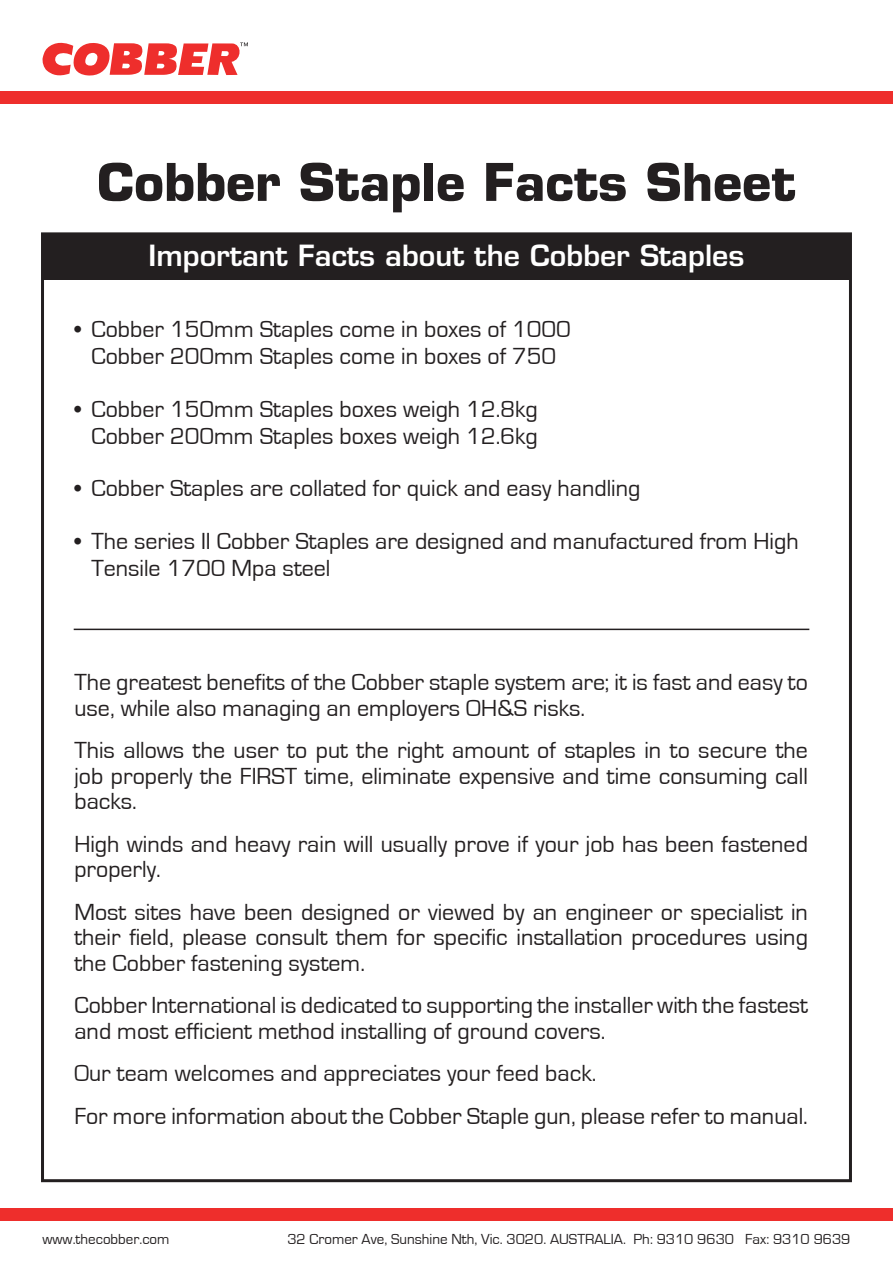
<style>
.page{position:relative;width:893px;height:1263px;background:#fff}
.page>*{position:absolute;margin:0;border:0;box-sizing:border-box;transform-origin:0 0}
.t1{font:700 50.55px "Eurostile";color:#231f20}
.t2{font:600 28.5px "Eurostile";color:#fff}
.t3{font:24px/25.5px "Eurostile";color:#231f20}
.t4{font:15px "Eurostile";color:#231f20}
</style>
<div class="page">
<div style="left:0;top:91px;width:893px;height:13px;background:#ee2e2c"></div>
<div style="left:0;top:1208px;width:893px;height:12px;background:#ee2e2c"></div>
<svg style="left:42px;top:42px;width:206px;height:34px"></svg>
<div style="left:43px;top:234px;width:807px;height:46px;background:#231f20"></div>
<hr style="left:74px;top:629px;width:735px;height:1px;background:#231f20">
<p class="t1" style="left:97px;top:151px;width:700px">Cobber Staple Facts Sheet</p>
<p class="t2" style="left:149px;top:238px;width:597px">Important Facts about the Cobber Staples</p>
<p class="t3" style="left:74px;top:316px;width:498px;line-height:27px;text-align:center">• Cobber 150mm Staples come in boxes of 1000<br>Cobber 200mm Staples come in boxes of 750</p>
<p class="t3" style="left:74px;top:396px;width:465px;line-height:27px;text-align:right">• Cobber 150mm Staples boxes weigh 12.8kg<br>Cobber 200mm Staples boxes weigh 12.6kg</p>
<p class="t3" style="left:74px;top:476px;width:567px">• Cobber Staples are collated for quick and easy handling</p>
<p class="t3" style="left:91px;top:528px;width:709px;line-height:27px;text-indent:-17px">• The series II Cobber Staples are designed and manufactured from High<br>Tensile 1700 Mpa steel</p>
<p class="t3" style="left:74px;top:670px;width:735px">The greatest benefits of the Cobber staple system are; it is fast and easy to use, while also managing an employers OH&amp;S risks.</p>
<p class="t3" style="left:74px;top:738px;width:735px;text-align:justify">This allows the user to put the right amount of staples in to secure the job properly the FIRST time, eliminate expensive and time consuming call backs.</p>
<p class="t3" style="left:74px;top:831px;width:735px">High winds and heavy rain will usually prove if your job has been fastened properly.</p>
<p class="t3" style="left:74px;top:899px;width:735px;text-align:justify">Most sites have been designed or viewed by an engineer or specialist in their field, please consult them for specific installation procedures using the Cobber fastening system.</p>
<p class="t3" style="left:74px;top:993px;width:735px">Cobber International is dedicated to supporting the installer with the fastest and most efficient method installing of ground covers.</p>
<p class="t3" style="left:74px;top:1061px;width:523px">Our team welcomes and appreciates your feed back.</p>
<p class="t3" style="left:74px;top:1103px;width:735px">For more information about the Cobber Staple gun, please refer to manual.</p>
<p class="t4" style="left:43px;top:1231px;width:129px">www.thecobber.com</p>
<p class="t4" style="left:287px;top:1231px;width:565px">32 Cromer Ave, Sunshine Nth, Vic. 3020. AUSTRALIA. Ph: 9310 9630 Fax: 9310 9639</p>
</div>
